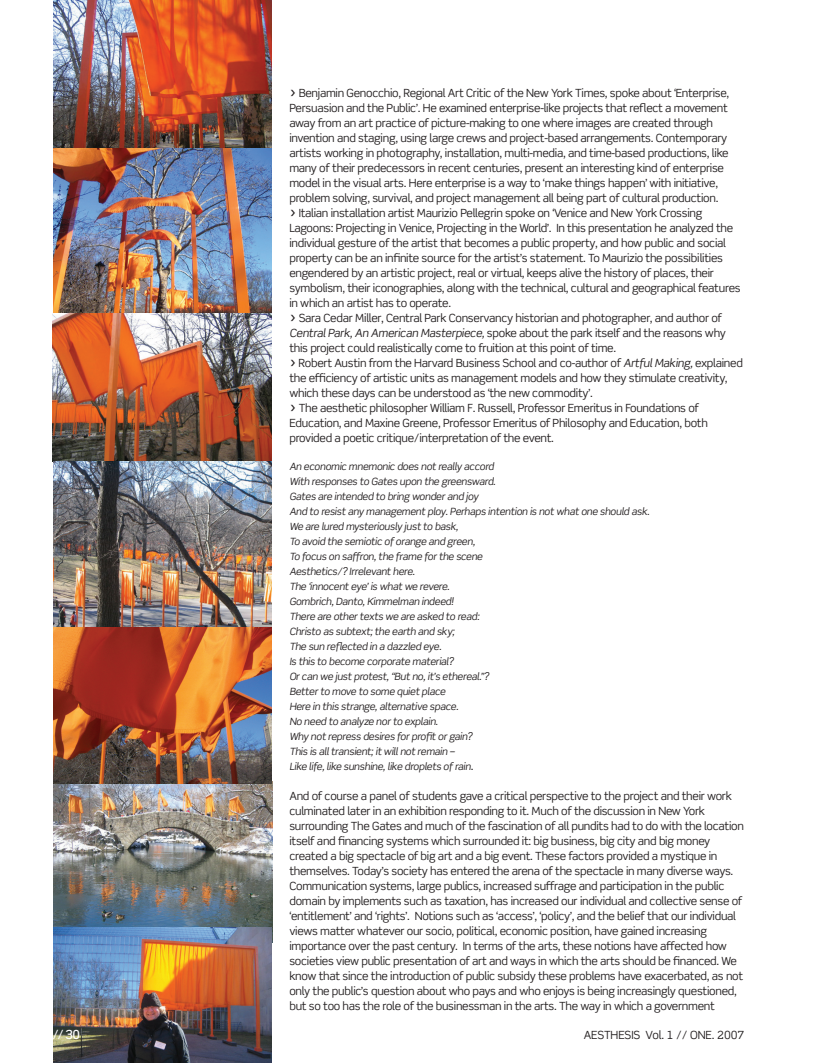
<style>
.page{position:relative;width:815px;height:1063px;background:#fff}
.page>*{position:absolute;margin:0;border:0;box-sizing:border-box;transform-origin:0 0}
.t1{font:500 12.5px "Scene Std";color:#fff}
.t2{font:11.25px/15px "Scene Std";letter-spacing:-.025em;color:#231f20}
.t3{font:italic 10px/15px "Scene Std";letter-spacing:-.025em;color:#231f20}
.s1{font-weight:700}
.s2{font-style:italic}
.s3{font-style:normal;font-size:11.25px}
</style>
<div class="page">
<img style="left:53px;top:784px;width:219px;height:143px">
<img style="left:53px;top:626px;width:219px;height:158px">
<img style="left:53px;top:0;width:219px;height:148px">
<img style="left:53px;top:312px;width:219px;height:314px">
<img style="left:53px;top:927px;width:219px;height:136px">
<img style="left:53px;top:148px;width:219px;height:164px">
<p class="t2" style="left:289px;top:86px;width:455px"><span class="s1">&gt;</span> Benjamin Genocchio, Regional Art Critic of the New York Times, spoke about ‘Enterprise, Persuasion and the Public’. He examined enterprise-like projects that reflect a movement away from an art practice of picture-making to one where images are created through invention and staging, using large crews and project-based arrangements. Contemporary artists working in photography, installation, multi-media, and time-based productions, like many of their predecessors in recent centuries, present an interesting kind of enterprise model in the visual arts. Here enterprise is a way to ‘make things happen’ with initiative, problem solving, survival, and project management all being part of cultural production.<br><span class="s1">&gt;</span> Italian installation artist Maurizio Pellegrin spoke on ‘Venice and New York Crossing Lagoons: Projecting in Venice, Projecting in the World’. In this presentation he analyzed the individual gesture of the artist that becomes a public property, and how public and social property can be an infinite source for the artist’s statement. To Maurizio the possibilities engendered by an artistic project, real or virtual, keeps alive the history of places, their symbolism, their iconographies, along with the technical, cultural and geographical features in which an artist has to operate.<br><span class="s1">&gt;</span> Sara Cedar Miller, Central Park Conservancy historian and photographer, and author of <span class="s2">Central Park, An American Masterpiece,</span> spoke about the park itself and the reasons why this project could realistically come to fruition at this point of time.<br><span class="s1">&gt;</span> Robert Austin from the Harvard Business School and co-author of <span class="s2">Artful Making,</span> explained the efficiency of artistic units as management models and how they stimulate creativity, which these days can be understood as ‘the new commodity’.<br><span class="s1">&gt;</span> The aesthetic philosopher William F. Russell, Professor Emeritus in Foundations of Education, and Maxine Greene, Professor Emeritus of Philosophy and Education, both provided a poetic critique/interpretation of the event.</p>
<p class="t3" style="left:289px;top:459px;width:362px">An economic mnemonic does not really accord<br>With responses to Gates upon the greensward.<br>Gates are intended to bring wonder and joy<br>And to resist any management ploy. Perhaps intention is not what one should ask.<br>We are lured mysteriously just to bask,<br>To avoid the semiotic of orange and green,<br>To focus on saffron, the frame for the scene<br>Aesthetics/? Irrelevant here.<br>The ‘innocent eye’ is what we revere.<br>Gombrich, Danto, Kimmelman indeed!<br>There are other texts we are asked to read:<br>Christo as subtext; the earth and sky;<br>The sun reflected in a dazzled eye.<br>Is this to become corporate material?<br>Or can we just protest, “But no, it’s ethereal.”?<br>Better to move to some quiet place<br>Here in this strange, alternative space.<br>No need to analyze nor to explain.<br>Why not repress desires for profit or gain?<br>This is all transient; it will not remain –<br>Like life, like sunshine, like droplets of rain<span class="s3">.</span></p>
<p class="t2" style="left:289px;top:788px;width:456px">And of course a panel of students gave a critical perspective to the project and their work culminated later in an exhibition responding to it. Much of the discussion in New York surrounding The Gates and much of the fascination of all pundits had to do with the location itself and financing systems which surrounded it: big business, big city and big money created a big spectacle of big art and a big event. These factors provided a mystique in themselves. Today’s society has entered the arena of the spectacle in many diverse ways.<br>Communication systems, large publics, increased suffrage and participation in the public domain by implements such as taxation, has increased our individual and collective sense of ‘entitlement’ and ‘rights’. Notions such as ‘access’, ‘policy’, and the belief that our individual views matter whatever our socio, political, economic position, have gained increasing importance over the past century. In terms of the arts, these notions have affected how societies view public presentation of art and ways in which the arts should be financed. We know that since the introduction of public subsidy these problems have exacerbated, as not only the public’s question about who pays and who enjoys is being increasingly questioned, but so too has the role of the businessman in the arts. The way in which a government</p>
<p class="t1" style="left:53px;top:1027px;width:29px">// 30</p>
<p class="t2" style="left:584px;top:1027px;width:8px">AESTHES</p>
<p class="t2" style="left:631px;top:1027px;width:67px">IS Vol. 1 // ONE</p>
<p class="t2" style="left:712px;top:1027px;width:34px">. 2007</p>
</div>
